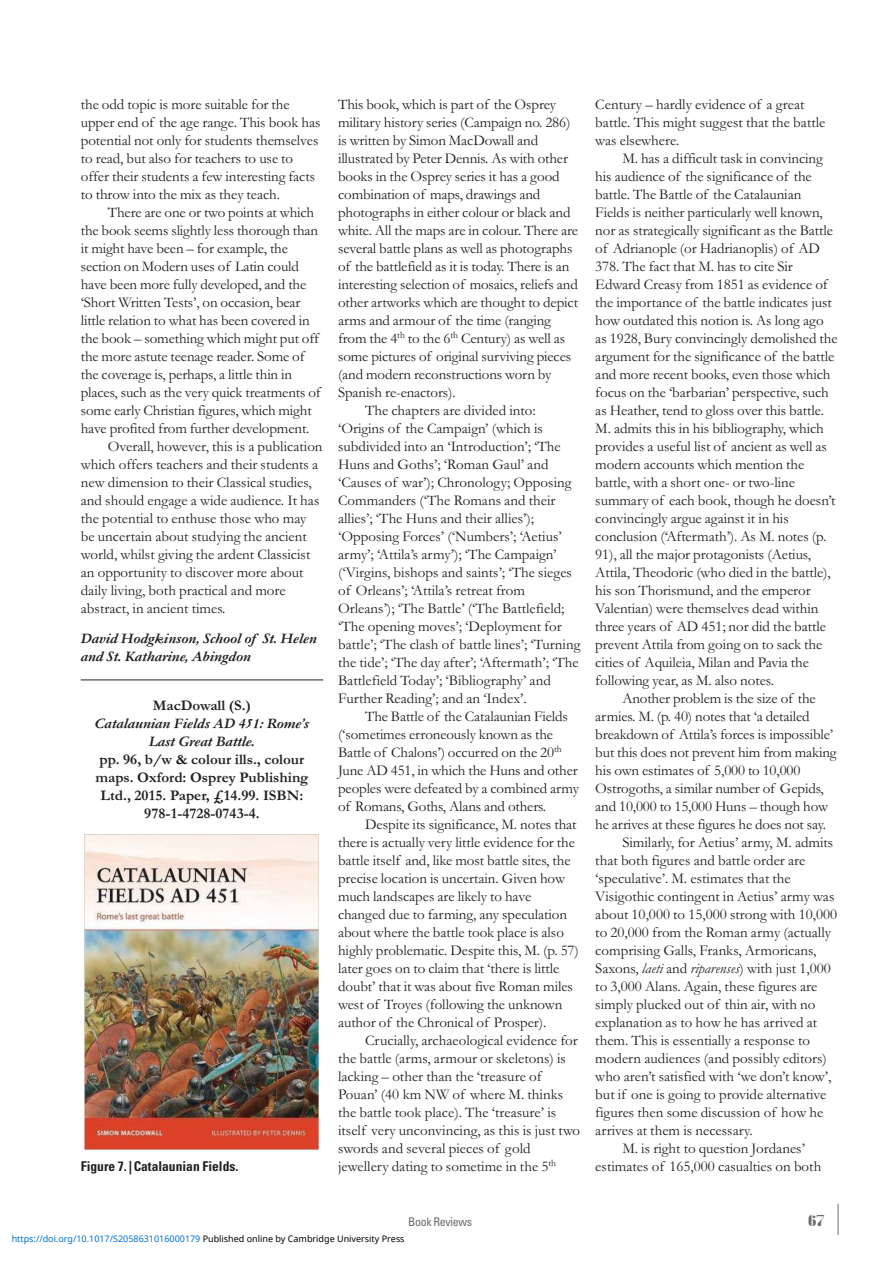
<style>
.page{position:relative;width:893px;height:1263px;background:#fff}
.page>*{position:absolute;margin:0;border:0;box-sizing:border-box;transform-origin:0 0}
.T{font:15px/18px "Garamond";letter-spacing:-.005em;color:#231f20}
.T1{font:15px/18px "Garamond";letter-spacing:-.01em;color:#231f20}
.BR2{font:700 15px/18px "Garamond";color:#231f20;text-align:center}
.BRCA{font:italic 700 15px/18px "Garamond";color:#231f20}
.t1{font:15px "Onyx MT Std";color:#6c6d70;scale:2 1}
.t2{font:700 condensed 13.5px "Univers LT Std";color:#231f20}
.t3{font:condensed 12px "Univers LT Std";letter-spacing:-.03em;color:#6c6d70}
.t4{font:9px "Noto Sans";color:#0172cf}
.s1{font-style:italic}
.s2{color:#000}
</style>
<div class="page">
<hr style="left:838px;top:1204px;width:1px;height:31px;background:#6c6d70">
<hr style="left:81px;top:679px;width:242px;height:1px;background:#231f20">
<img style="left:85px;top:835px;width:234px;height:314px">
<p class="T1" style="left:81px;top:95px;width:241px">the odd topic is more suitable for the upper end of the age range. This book has potential not only for students themselves to read, but also for teachers to use to offer their students a few interesting facts to throw into the mix as they teach.</p>
<p class="T" style="left:81px;top:203px;width:241px;text-indent:27px">There are one or two points at which the book seems slightly less thorough than it might have been – for example, the section on Modern uses of Latin could have been more fully developed, and the ‘Short Written Tests’, on occasion, bear little relation to what has been covered in the book – something which might put off the more astute teenage reader. Some of the coverage is, perhaps, a little thin in places, such as the very quick treatments of some early Christian figures, which might have profited from further development.</p>
<p class="T" style="left:81px;top:437px;width:243px;text-indent:27px">Overall, however, this is a publication which offers teachers and their students a new dimension to their Classical studies, and should engage a wide audience. It has the potential to enthuse those who may be uncertain about studying the ancient world, whilst giving the ardent Classicist an opportunity to discover more about daily living, both practical and more abstract, in ancient times.</p>
<p class="BRCA" style="left:81px;top:629px;width:238px">David Hodgkinson, School of St. Helen and St. Katharine, Abingdon</p>
<p class="BR2" style="left:95px;top:697px;width:216px">MacDowall (S.)<br><span class="s1">Catalaunian Fields AD 451: Rome’s<br>Last Great Battle.<br></span>pp. 96, b/w &amp; colour ills., colour maps. Oxford: Osprey Publishing<br>Ltd., 2015. Paper, £14.99. ISBN:<br>978-1-4728-0743-4.</p>
<p class="t2" style="left:81px;top:1157px;width:159px">Figure 7.|Catalaunian Fields.</p>
<p class="T1" style="left:338px;top:95px;width:242px">This book, which is part of the Osprey military history series (Campaign no. 286) is written by Simon MacDowall and illustrated by Peter Dennis. As with other books in the Osprey series it has a good combination of maps, drawings and photographs in either colour or black and white. All the maps are in colour. There are several battle plans as well as photographs of the battlefield as it is today. There is an interesting selection of mosaics, reliefs and other artworks which are thought to depict arms and armour of the time (ranging from the 4<sup>th</sup> to the 6<sup>th</sup> Century) as well as some pictures of original surviving pieces (and modern reconstructions worn by Spanish re-enactors).</p>
<p class="T" style="left:338px;top:401px;width:244px;text-indent:27px">The chapters are divided into: ‘Origins of the Campaign’ (which is subdivided into an ‘Introduction’; ‘The Huns and Goths’; ‘Roman Gaul’ and ‘Causes of war’); Chronology; Opposing Commanders (‘The Romans and their allies’; ‘The Huns and their allies’); ‘Opposing Forces’ (‘Numbers’; ‘Aetius’ army’; ‘Attila’s army’); ‘The Campaign’ (‘Virgins, bishops and saints’; ‘The sieges of Orleans’; ‘Attila’s retreat from Orleans’); ‘The Battle’ (‘The Battlefield; ‘The opening moves’; ‘Deployment for battle’; ‘The clash of battle lines’; ‘Turning the tide’; ‘The day after’; ‘Aftermath’; ‘The Battlefield Today’; ‘Bibliography’ and Further Reading’; and an ‘Index’.</p>
<p class="T" style="left:338px;top:707px;width:242px;text-indent:27px">The Battle of the Catalaunian Fields (‘sometimes erroneously known as the Battle of Chalons’) occurred on the 20<sup>th </sup>June AD 451, in which the Huns and other peoples were defeated by a combined army of Romans, Goths, Alans and others.</p>
<p class="T" style="left:338px;top:815px;width:242px;text-indent:27px">Despite its significance, M. notes that there is actually very little evidence for the battle itself and, like most battle sites, the precise location is uncertain. Given how much landscapes are likely to have changed due to farming, any speculation about where the battle took place is also highly problematic. Despite this, M. (p. 57) later goes on to claim that ‘there is little doubt’ that it was about five Roman miles west of Troyes (following the unknown author of the Chronical of Prosper).</p>
<p class="T" style="left:338px;top:1031px;width:244px;text-indent:27px">Crucially, archaeological evidence for the battle (arms, armour or skeletons) is lacking – other than the ‘treasure of Pouan’ (40 km NW of where M. thinks the battle took place). The ‘treasure’ is itself very unconvincing, as this is just two swords and several pieces of gold jewellery dating to sometime in the 5<sup>th</sup></p>
<p class="T" style="left:595px;top:95px;width:232px">Century – hardly evidence of a great battle. This might suggest that the battle was elsewhere.</p>
<p class="T" style="left:595px;top:149px;width:244px;text-indent:27px">M. has a difficult task in convincing his audience of the significance of the battle. The Battle of the Catalaunian Fields is neither particularly well known, nor as strategically significant as the Battle of Adrianople (or Hadrianoplis) of AD 378. The fact that M. has to cite Sir Edward Creasy from 1851 as evidence of the importance of the battle indicates just how outdated this notion is. As long ago as 1928, Bury convincingly demolished the argument for the significance of the battle and more recent books, even those which focus on the ‘barbarian’ perspective, such as Heather, tend to gloss over this battle.<br>M. admits this in his bibliography, which provides a useful list of ancient as well as modern accounts which mention the battle, with a short one- or two-line summary of each book, though he doesn’t convincingly argue against it in his conclusion (‘Aftermath’). As M. notes (p.<br>91), all the major protagonists (Aetius, Attila, Theodoric (who died in the battle), his son Thorismund, and the emperor Valentian) were themselves dead within three years of AD 451; nor did the battle prevent Attila from going on to sack the cities of Aquileia, Milan and Pavia the following year, as M. also notes.</p>
<p class="T" style="left:595px;top:689px;width:243px;text-indent:27px">Another problem is the size of the armies. M. (p. 40) notes that ‘a detailed breakdown of Attila’s forces is impossible’ but this does not prevent him from making his own estimates of 5,000 to 10,000<br>Ostrogoths, a similar number of Gepids, and 10,000 to 15,000 Huns – though how he arrives at these figures he does not say.</p>
<p class="T" style="left:595px;top:833px;width:243px;text-indent:27px">Similarly, for Aetius’ army, M. admits that both figures and battle order are ‘speculative’. M. estimates that the Visigothic contingent in Aetius’ army was about 10,000 to 15,000 strong with 10,000 to 20,000 from the Roman army (actually comprising Galls, Franks, Armoricans, Saxons, <span class="s1">laeti</span> and <span class="s1">riparenses</span>) with just 1,000 to 3,000 Alans. Again, these figures are simply plucked out of thin air, with no explanation as to how he has arrived at them. This is essentially a response to modern audiences (and possibly editors) who aren’t satisfied with ‘we don’t know’, but if one is going to provide alternative figures then some discussion of how he arrives at them is necessary.</p>
<p class="T" style="left:595px;top:1139px;width:227px;text-indent:27px">M. is right to question Jordanes’ estimates of 165,000 casualties on both</p>
<p class="t3" style="left:408px;top:1214px;width:65px">Book Reviews</p>
<p class="t1" style="left:808px;top:1212px;width:10px">67</p>
<p class="t4" style="left:12px;top:1232px;width:394px">https://doi.org/10.1017/S2058631016000179 <span class="s2">Published online by Cambridge University Press</span></p>
</div>
